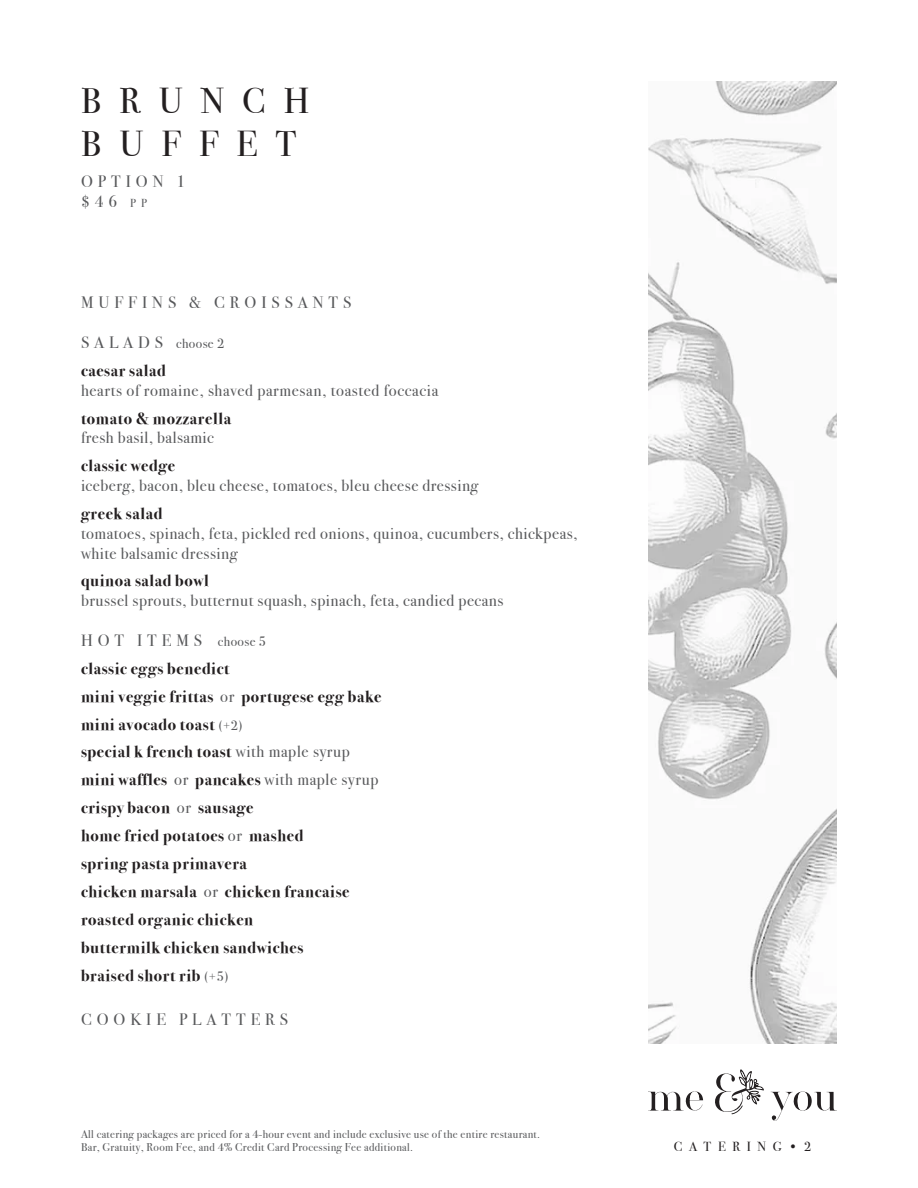
<style>
.page{position:relative;width:918px;height:1188px;background:#fff}
.page>*{position:absolute;margin:0;border:0;box-sizing:border-box;transform-origin:0 0}
.t1{font:36px/43.2px "Bodoni Svty Two ITCTT";letter-spacing:.5em;color:#231f20}
.Item_Name{font:700 16.5px "Bodoni Svty Two ITCTT";letter-spacing:.04em;color:#231f20}
.Item_Name-2{font:16.5px/19.8px "Bodoni Svty Two ITCTT";letter-spacing:.03em;color:#57585a}
.Item_Name-3{font:16.5px "Bodoni Svty Two ITCTT";letter-spacing:.3em;color:#57585a}
.Paragraph_Style_1{font:16.5px "Bodoni Svty Two ITCTT";letter-spacing:.03em;color:#57585a}
.t2{font:13.5px "Bodoni Svty Two ITCTT";letter-spacing:.03em;color:#57585a}
.t3{font:13.2px "Bodoni Svty Two ITCTT";letter-spacing:.5em;color:#231f20}
.t4{font:11.4px/13.6px "Bodoni Svty Two ITCTT";letter-spacing:.03em;color:#57585a}
.s1{font-size:11.55px}
.s2{font-size:16.5px}
.s3{font-weight:700;color:#231f20}
.s4{font-size:13.5px}
.s5{font-weight:400;color:#57585a}
.s6{font-weight:400;font-size:13.5px;color:#57585a}
</style>
<div class="page">
<svg style="left:648px;top:1069px;width:189px;height:51px"></svg>
<img style="left:648px;top:81px;width:189px;height:962px">
<p class="t1" style="left:81px;top:76px;width:230px">BRUNCH<br>BUFFET</p>
<p class="Item_Name-2" style="left:81px;top:170px;width:106px">OPTION 1</p>
<p class="Item_Name-2" style="left:81px;top:189px;width:67px">$46 <span class="s1">p p</span></p>
<p class="Item_Name-3" style="left:81px;top:289px;width:272px">MUFFINS &amp; CROISSANTS</p>
<p class="t2" style="left:81px;top:332px;width:145px"><span class="s2">SALADS</span> choose 2</p>
<p class="Item_Name-2" style="left:81px;top:359px;width:359px"><span class="s3">caesar salad<br></span>hearts of romaine, shaved parmesan, toasted foccacia</p>
<p class="Item_Name" style="left:81px;top:404px;width:152px">tomato &amp; mozzarella</p>
<p class="Paragraph_Style_1" style="left:81px;top:424px;width:135px">fresh basil, balsamic</p>
<p class="Item_Name-2" style="left:81px;top:454px;width:399px"><span class="s3">classic wedge<br></span>iceberg, bacon, bleu cheese, tomatoes, bleu cheese dressing</p>
<p class="Item_Name" style="left:81px;top:500px;width:83px">greek salad</p>
<p class="Item_Name-2" style="left:81px;top:521px;width:498px">tomatoes, spinach, feta, pickled red onions, quinoa, cucumbers, chickpeas, white balsamic dressing</p>
<p class="Item_Name" style="left:81px;top:567px;width:129px">quinoa salad bowl</p>
<p class="Item_Name-2" style="left:81px;top:589px;width:424px">brussel sprouts, butternut squash, spinach, feta, candied pecans</p>
<p class="Item_Name-3" style="left:81px;top:627px;width:187px">HOT ITEMS <span class="s4">choose 5</span></p>
<p class="Item_Name" style="left:81px;top:654px;width:150px">classic eggs benedict</p>
<p class="Item_Name" style="left:81px;top:682px;width:302px">mini veggie frittas <span class="s5">or</span> portugese egg bake</p>
<p class="Item_Name" style="left:81px;top:710px;width:163px">mini avocado toast <span class="s6">(+2)</span></p>
<p class="Item_Name" style="left:81px;top:738px;width:271px">special k french toast <span class="s5">with maple syrup</span></p>
<p class="Item_Name" style="left:81px;top:766px;width:299px">mini waffles <span class="s5">or</span> pancakes <span class="s5">with maple syrup</span></p>
<p class="Item_Name" style="left:81px;top:794px;width:174px">crispy bacon <span class="s5">or</span> sausage</p>
<p class="Item_Name" style="left:81px;top:822px;width:224px">home fried potatoes <span class="s5">or</span> mashed</p>
<p class="Item_Name" style="left:81px;top:850px;width:167px">spring pasta primavera</p>
<p class="Item_Name" style="left:81px;top:878px;width:270px">chicken marsala <span class="s5">or</span> chicken francaise</p>
<p class="Item_Name" style="left:81px;top:906px;width:174px">roasted organic chicken</p>
<p class="Item_Name" style="left:81px;top:933px;width:224px">buttermilk chicken sandwiches</p>
<p class="Item_Name" style="left:81px;top:961px;width:149px">braised short rib <span class="s6">(+5)</span></p>
<p class="Item_Name-3" style="left:81px;top:1006px;width:209px">COOKIE PLATTERS</p>
<p class="t4" style="left:81px;top:1126px;width:461px">All catering packages are priced for a 4-hour event and include exclusive use of the entire restaurant.<br>Bar, Gratuity, Room Fee, and 4% Credit Card Processing Fee additional.</p>
<p class="t3" style="left:674px;top:1136px;width:139px">CATERING•2</p>
</div>
